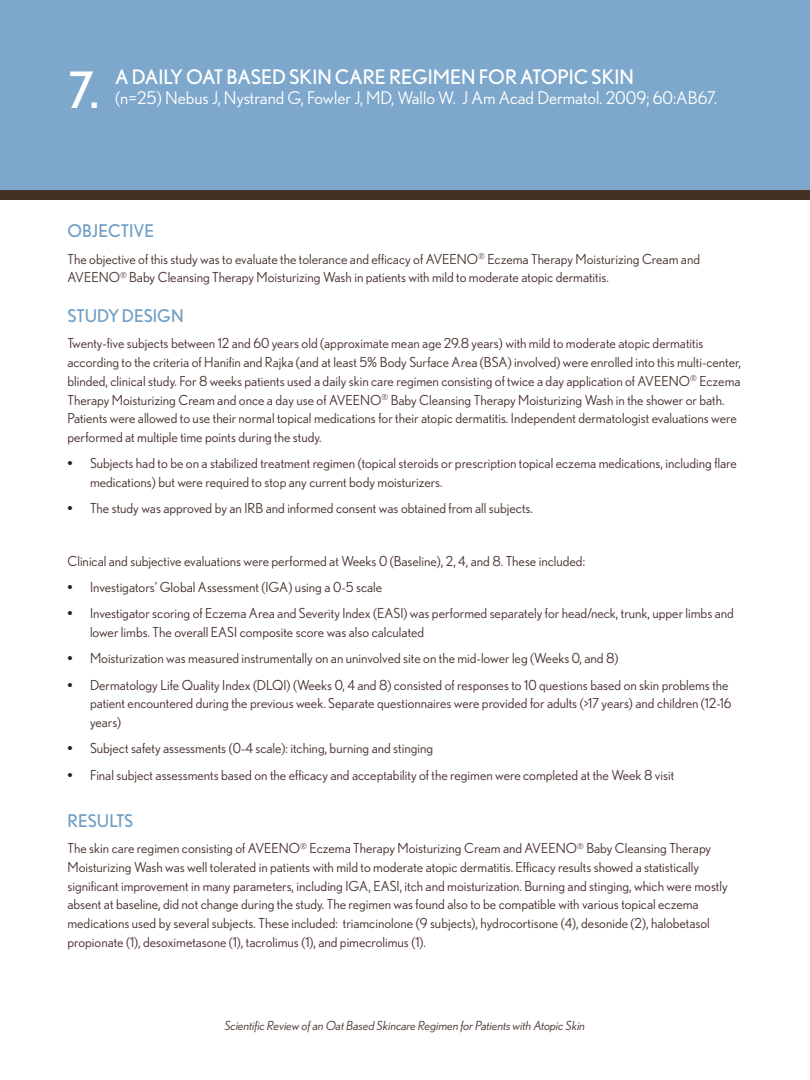
<style>
.page{position:relative;width:810px;height:1080px;background:#fff}
.page>*{position:absolute;margin:0;border:0;box-sizing:border-box;transform-origin:0 0}
.t1{font:50px "Nobel";color:#fff}
.t2{font:20px "Nobel";color:#fff}
.t3{font:17.5px "Nobel";color:#fff}
.t4{font:17.5px "Nobel";color:#6f9fc6}
.t5{font:13.75px/18.8px "Nobel";color:#47302d}
.t6{font:italic 12.5px "Nobel";color:#47302d}
.s1{font-family:"Times";font-size:15px;color:#231f20}
</style>
<div class="page">
<div style="left:0;top:0;width:810px;height:195px;background:#7da8cb"></div>
<div style="left:0;top:190px;width:810px;height:10px;background:#443125"></div>
<p class="t1" style="left:68px;top:61px;width:33px">7.</p>
<p class="t2" style="left:115px;top:65px;width:520px">A DAILY OAT BASED SKIN CARE REGIMEN FOR ATOPIC SKIN</p>
<p class="t3" style="left:115px;top:87px;width:604px">(n=25) Nebus J, Nystrand G, Fowler J, MD, Wallo W. J Am Acad Dermatol. 2009; 60:AB67.</p>
<p class="t4" style="left:68px;top:221px;width:88px">OBJECTIVE</p>
<p class="t5" style="left:68px;top:249px;width:634px">The objective of this study was to evaluate the tolerance and efficacy of AVEENO<sup>®</sup> Eczema Therapy Moisturizing Cream and<br>AVEENO<sup>®</sup> Baby Cleansing Therapy Moisturizing Wash in patients with mild to moderate atopic dermatitis.</p>
<p class="t4" style="left:68px;top:306px;width:118px">STUDY DESIGN</p>
<p class="t5" style="left:68px;top:334px;width:675px">Twenty-five subjects between 12 and 60 years old (approximate mean age 29.8 years) with mild to moderate atopic dermatitis according to the criteria of Hanifin and Rajka (and at least 5% Body Surface Area (BSA) involved) were enrolled into this multi-center, blinded, clinical study. For 8 weeks patients used a daily skin care regimen consisting of twice a day application of AVEENO<sup>®</sup> Eczema Therapy Moisturizing Cream and once a day use of AVEENO<sup>®</sup> Baby Cleansing Therapy Moisturizing Wash in the shower or bath.<br>Patients were allowed to use their normal topical medications for their atopic dermatitis. Independent dermatologist evaluations were performed at multiple time points during the study.</p>
<p class="t5" style="left:90px;top:454px;width:648px;text-indent:-22px"><span class="s1">•</span> Subjects had to be on a stabilized treatment regimen (topical steroids or prescription topical eczema medications, including flare medications) but were required to stop any current body moisturizers.</p>
<p class="t5" style="left:68px;top:499px;width:467px"><span class="s1">•</span> The study was approved by an IRB and informed consent was obtained from all subjects.</p>
<p class="t5" style="left:68px;top:551px;width:519px">Clinical and subjective evaluations were performed at Weeks 0 (Baseline), 2, 4, and 8. These included:</p>
<p class="t5" style="left:68px;top:578px;width:316px"><span class="s1">•</span> Investigators’ Global Assessment (IGA) using a 0-5 scale</p>
<p class="t5" style="left:90px;top:604px;width:645px;text-indent:-22px"><span class="s1">•</span> Investigator scoring of Eczema Area and Severity Index (EASI) was performed separately for head/neck, trunk, upper limbs and lower limbs. The overall EASI composite score was also calculated</p>
<p class="t5" style="left:68px;top:649px;width:553px"><span class="s1">•</span> Moisturization was measured instrumentally on an uninvolved site on the mid-lower leg (Weeks 0, and 8)</p>
<p class="t5" style="left:90px;top:675px;width:643px;text-indent:-22px"><span class="s1">•</span> Dermatology Life Quality Index (DLQI) (Weeks 0, 4 and 8) consisted of responses to 10 questions based on skin problems the patient encountered during the previous week. Separate questionnaires were provided for adults (&gt;17 years) and children (12-16 years)</p>
<p class="t5" style="left:68px;top:739px;width:367px"><span class="s1">•</span> Subject safety assessments (0-4 scale): itching, burning and stinging</p>
<p class="t5" style="left:68px;top:765px;width:608px"><span class="s1">•</span> Final subject assessments based on the efficacy and acceptability of the regimen were completed at the Week 8 visit</p>
<p class="t4" style="left:68px;top:811px;width:67px">RESULTS</p>
<p class="t5" style="left:68px;top:839px;width:662px">The skin care regimen consisting of AVEENO<sup>®</sup> Eczema Therapy Moisturizing Cream and AVEENO<sup>®</sup> Baby Cleansing Therapy Moisturizing Wash was well tolerated in patients with mild to moderate atopic dermatitis. Efficacy results showed a statistically significant improvement in many parameters, including IGA, EASI, itch and moisturization. Burning and stinging, which were mostly absent at baseline, did not change during the study. The regimen was found also to be compatible with various topical eczema medications used by several subjects. These included: triamcinolone (9 subjects), hydrocortisone (4), desonide (2), halobetasol propionate (1), desoximetasone (1), tacrolimus (1), and pimecrolimus (1).</p>
<p class="t6" style="left:225px;top:1018px;width:362px">Scientific Review of an Oat Based Skincare Regimen for Patients with Atopic Skin</p>
</div>
